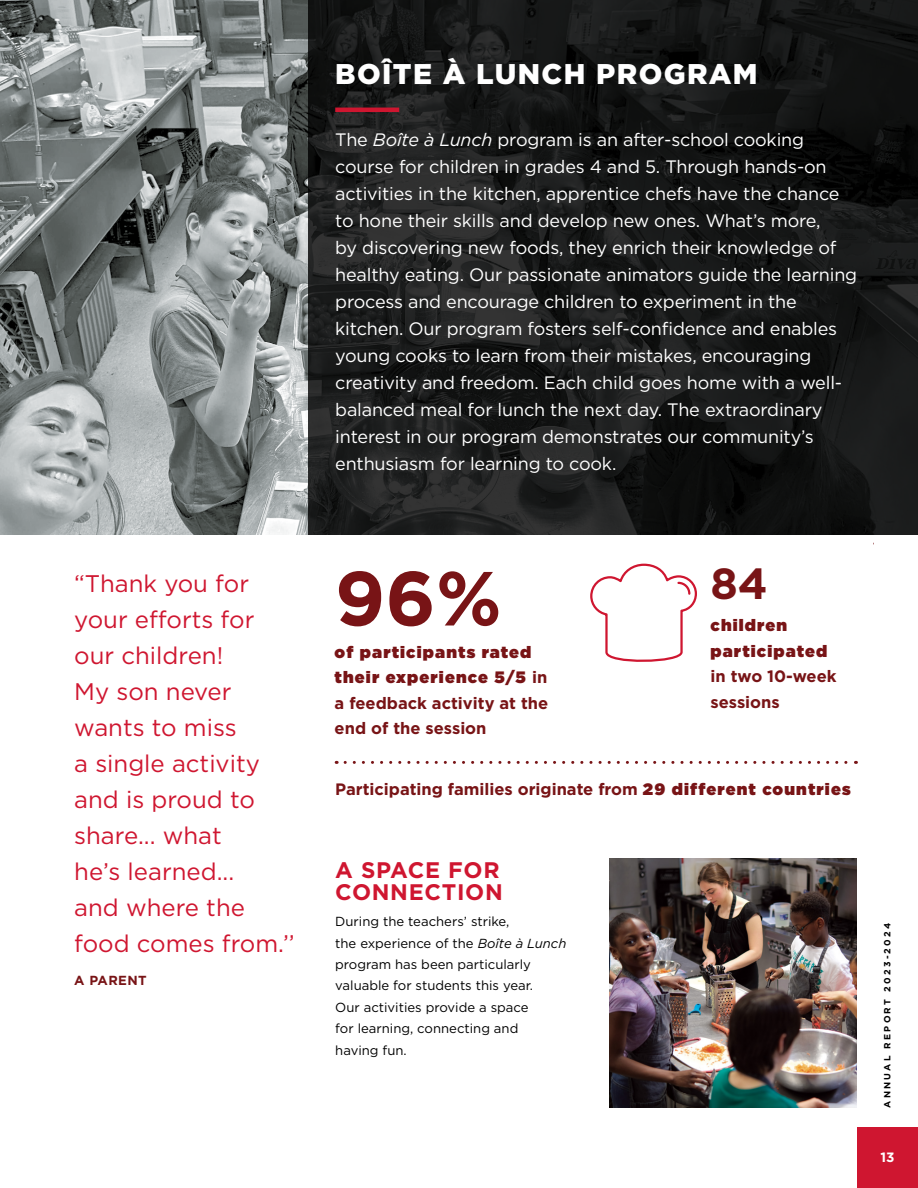
<style>
.page{position:relative;width:918px;height:1188px;background:#fff}
.page>*{position:absolute;margin:0;border:0;box-sizing:border-box;transform-origin:0 0}
.Chiffres-Highlight_NIV1{font:700 76.5px "Gotham";color:#781416}
.Chiffres-Highlight_NIV2{font:700 43.5px "Gotham";color:#781416}
.t1{font:900 28.5px "Gotham";letter-spacing:.05em;color:#fff}
.TXT-Temoignage{font:24px/36px "Gotham";color:#cf1630}
.t2{font:700 22.5px/22.5px "Gotham";letter-spacing:.03em;color:#cf1630}
.TXT-1{font:18px/27px "Gotham";letter-spacing:-.01em;color:#fff}
.Txt-Highlight_NIV1{font:700 16.5px/25.5px "Gotham";color:#781416}
.Txt-Highlight_NIV1-2{font:900 16.5px/25.5px "Gotham";letter-spacing:.07em;color:#781416}
.t3{font:700 13.5px "Gotham";color:#fff}
.TXT-3{font:13.2px/21.3px "Gotham";color:#000}
.TXT-3-2{font:700 13.2px "Gotham";letter-spacing:.03em;color:#781416}
.t4{font:700 9px "Gotham";letter-spacing:.25em;color:#000}
.s1{font-style:italic}
.s2{font-weight:900}
.s3{font-weight:700}
</style>
<div class="page">
<img style="left:0;top:0;width:308px;height:535px">
<svg style="left:308px;top:0;width:610px;height:535px;background:#181919"></svg>
<hr style="left:335px;top:108px;width:64px;height:4px;background:#cf1630">
<svg style="left:590px;top:563px;width:107px;height:99px"></svg>
<svg style="left:345px;top:761px;width:511px;height:3px"></svg>
<img style="left:610px;top:858px;width:247px;height:250px">
<div style="left:857px;top:1127px;width:61px;height:61px;background:#cf1630"></div>
<p class="TXT-Temoignage" style="left:74px;top:565px;width:222px">“Thank you for your efforts for our children!<br>My son never wants to miss<br>a single activity and is proud to share... what<br>he’s learned...<br>and where the food comes from.’’</p>
<p class="TXT-3-2" style="left:74px;top:971px;width:74px">A PARENT</p>
<h2 class="t1" style="left:335px;top:54px;width:424px">BOÎTE À LUNCH PROGRAM</h2>
<p class="TXT-1" style="left:335px;top:126px;width:524px">The <span class="s1">Boîte à Lunch</span> program is an after-school cooking course for children in grades 4 and 5. Through hands-on activities in the kitchen, apprentice chefs have the chance to hone their skills and develop new ones. What’s more,<br>by discovering new foods, they enrich their knowledge of healthy eating. Our passionate animators guide the learning process and encourage children to experiment in the kitchen. Our program fosters self-confidence and enables young cooks to learn from their mistakes, encouraging creativity and freedom. Each child goes home with a well&shy;balanced meal for lunch the next day. The extraordinary interest in our program demonstrates our community’s enthusiasm for learning to cook.</p>
<p class="Chiffres-Highlight_NIV1" style="left:335px;top:548px;width:169px">96%</p>
<p class="Txt-Highlight_NIV1" style="left:335px;top:639px;width:215px"><span class="s2">of participants rated their experience 5/5</span> in a feedback activity at the end of the session</p>
<p class="Chiffres-Highlight_NIV2" style="left:711px;top:555px;width:59px">84</p>
<p class="Txt-Highlight_NIV1-2" style="left:711px;top:612px;width:128px">children participated <span class="s3">in two 10-week sessions</span></p>
<p class="Txt-Highlight_NIV1" style="left:335px;top:776px;width:517px">Participating families originate from <span class="s2">29 different countries</span></p>
<h3 class="t2" style="left:335px;top:859px;width:169px">A SPACE FOR<br>CONNECTION</h3>
<p class="TXT-3" style="left:335px;top:911px;width:233px">During the teachers’ strike,<br>the experience of the <span class="s1">Boîte à Lunch </span>program has been particularly valuable for students this year.<br>Our activities provide a space<br>for learning, connecting and<br>having fun.</p>
<p class="t4" style="left:881px;top:1108px;width:186px;rotate:-90deg">ANNUAL REPORT 2023-2024</p>
<p class="t3" style="left:881px;top:1148px;width:16px">13</p>
</div>
